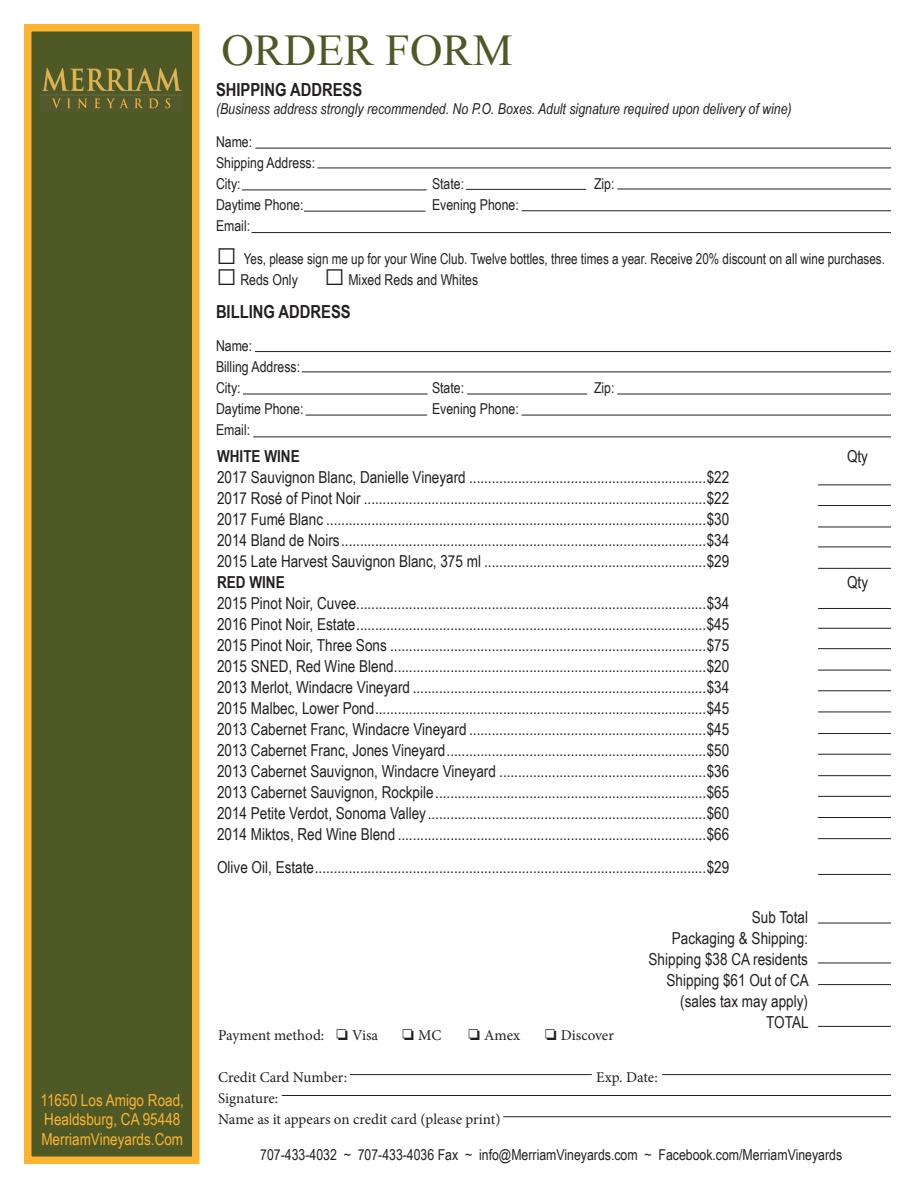
<style>
.page{position:relative;width:918px;height:1188px;background:#fff}
.page>*{position:absolute;margin:0;border:0;box-sizing:border-box;transform-origin:0 0}
.t1{font:45px "Mongolian Baiti";color:#4e5926}
.t2{font:700 18px "Arial Narrow";color:#231f20}
.t3{font:16.5px "Arial Narrow";color:#231f20}
.t4{font:16.5px/19.8px "Arial Narrow";color:#fcb331}
.t5{font:700 16.5px "Arial Narrow";color:#231f20}
.t6{font:15px "Arial Narrow";color:#231f20}
.t7{font:15px "Minion Pro";letter-spacing:-.005em;color:#231f20}
.t8{font:15px "Arial Narrow";color:#231f20;scale:.95 1}
.t9{font:italic 15px "Arial Narrow";color:#231f20}
.s1{font-family:"Monotype Sorts"}
</style>
<div class="page">
<div style="left:24px;top:24px;width:176px;height:1140px;background:#4e5926;border:8px solid #fcb331"></div>
<img style="left:40px;top:68px;width:143px;height:41px">
<hr style="left:818px;top:484px;width:73px;height:1px;background:#231f20">
<hr style="left:818px;top:505px;width:73px;height:1px;background:#231f20">
<hr style="left:818px;top:527px;width:73px;height:1px;background:#231f20">
<hr style="left:818px;top:608px;width:73px;height:1px;background:#231f20">
<hr style="left:818px;top:648px;width:73px;height:1px;background:#231f20">
<hr style="left:818px;top:670px;width:73px;height:1px;background:#231f20">
<hr style="left:818px;top:690px;width:73px;height:1px;background:#231f20">
<hr style="left:818px;top:712px;width:73px;height:1px;background:#231f20">
<hr style="left:818px;top:733px;width:73px;height:1px;background:#231f20">
<hr style="left:818px;top:754px;width:73px;height:1px;background:#231f20">
<hr style="left:818px;top:775px;width:73px;height:1px;background:#231f20">
<hr style="left:818px;top:796px;width:73px;height:1px;background:#231f20">
<hr style="left:818px;top:817px;width:73px;height:1px;background:#231f20">
<hr style="left:818px;top:874px;width:73px;height:1px;background:#231f20">
<hr style="left:467px;top:394px;width:120px;height:1px;background:#231f20">
<hr style="left:243px;top:394px;width:185px;height:1px;background:#231f20">
<hr style="left:617px;top:394px;width:274px;height:1px;background:#231f20">
<hr style="left:306px;top:415px;width:121px;height:1px;background:#231f20">
<hr style="left:522px;top:415px;width:369px;height:1px;background:#231f20">
<hr style="left:253px;top:436px;width:638px;height:1px;background:#231f20">
<hr style="left:302px;top:371px;width:589px;height:1px;background:#231f20">
<hr style="left:255px;top:351px;width:636px;height:1px;background:#231f20">
<hr style="left:466px;top:189px;width:120px;height:1px;background:#231f20">
<hr style="left:242px;top:190px;width:185px;height:1px;background:#231f20">
<hr style="left:617px;top:189px;width:274px;height:1px;background:#231f20">
<hr style="left:304px;top:211px;width:122px;height:1px;background:#231f20">
<hr style="left:522px;top:210px;width:369px;height:1px;background:#231f20">
<hr style="left:255px;top:148px;width:636px;height:1px;background:#231f20">
<hr style="left:318px;top:168px;width:573px;height:1px;background:#231f20">
<hr style="left:252px;top:232px;width:639px;height:1px;background:#231f20">
<hr style="left:818px;top:923px;width:73px;height:1px;background:#231f20">
<hr style="left:818px;top:963px;width:73px;height:1px;background:#231f20">
<hr style="left:818px;top:984px;width:73px;height:1px;background:#231f20">
<hr style="left:818px;top:1026px;width:73px;height:1px;background:#231f20">
<hr style="left:350px;top:1074px;width:242px;height:1px;background:#231f20">
<hr style="left:662px;top:1074px;width:229px;height:1px;background:#231f20">
<hr style="left:282px;top:1095px;width:609px;height:1px;background:#231f20">
<hr style="left:503px;top:1116px;width:388px;height:1px;background:#231f20">
<hr style="left:818px;top:547px;width:73px;height:1px;background:#231f20">
<hr style="left:818px;top:838px;width:73px;height:1px;background:#231f20">
<hr style="left:818px;top:568px;width:73px;height:1px;background:#231f20">
<hr style="left:818px;top:628px;width:73px;height:1px;background:#231f20">
<p class="t4" style="left:41px;top:1089px;width:145px">11650 Los Amigo Road,<br>Healdsburg, CA 95448</p>
<p class="t4" style="left:41px;top:1129px;width:143px">MerriamVineyards.Com</p>
<p class="t1" style="left:221px;top:26px;width:293px">ORDER FORM</p>
<p class="t2" style="left:216px;top:76px;width:148px">SHIPPING ADDRESS</p>
<p class="t9" style="left:216px;top:99px;width:577px">(Business address strongly recommended. No P.O. Boxes. Adult signature required upon delivery of wine)</p>
<p class="t6" style="left:216px;top:131px;width:38px">Name:</p>
<p class="t6" style="left:216px;top:152px;width:101px">Shipping Address:</p>
<p class="t6" style="left:216px;top:173px;width:26px">City:</p>
<p class="t6" style="left:432px;top:173px;width:34px">State:</p>
<p class="t6" style="left:594px;top:173px;width:22px">Zip:</p>
<p class="t6" style="left:216px;top:194px;width:89px">Daytime Phone:</p>
<p class="t6" style="left:432px;top:194px;width:88px">Evening Phone:</p>
<p class="t6" style="left:216px;top:215px;width:36px">Email:</p>
<p class="t8" style="left:244px;top:248px;width:676px">Yes, please sign me up for your Wine Club. Twelve bottles, three times a year. Receive 20% discount on all wine purchases.</p>
<p class="t6" style="left:240px;top:269px;width:59px">Reds Only</p>
<p class="t6" style="left:348px;top:269px;width:131px">Mixed Reds and Whites</p>
<p class="t2" style="left:216px;top:298px;width:136px">BILLING ADDRESS</p>
<p class="t6" style="left:216px;top:335px;width:38px">Name:</p>
<p class="t6" style="left:216px;top:356px;width:86px">Billing Address:</p>
<p class="t6" style="left:216px;top:377px;width:26px">City:</p>
<p class="t6" style="left:432px;top:377px;width:34px">State:</p>
<p class="t6" style="left:594px;top:377px;width:22px">Zip:</p>
<p class="t6" style="left:216px;top:398px;width:89px">Daytime Phone:</p>
<p class="t6" style="left:432px;top:398px;width:88px">Evening Phone:</p>
<p class="t6" style="left:216px;top:419px;width:36px">Email:</p>
<p class="t5" style="left:217px;top:444px;width:84px">WHITE WINE</p>
<p class="t3" style="left:847px;top:444px;width:23px">Qty</p>
<p class="t3" style="left:217px;top:465px;width:514px">2017 Sauvignon Blanc, Danielle Vineyard ...............................................................$22</p>
<p class="t3" style="left:217px;top:486px;width:514px">2017 Rosé of Pinot Noir ...........................................................................................$22</p>
<p class="t3" style="left:217px;top:507px;width:514px">2017 Fumé Blanc .....................................................................................................$30</p>
<p class="t3" style="left:217px;top:528px;width:514px">2014 Bland de Noirs.................................................................................................$34</p>
<p class="t3" style="left:217px;top:549px;width:514px">2015 Late Harvest Sauvignon Blanc, 375 ml ...........................................................$29</p>
<p class="t5" style="left:217px;top:570px;width:69px">RED WINE</p>
<p class="t3" style="left:847px;top:570px;width:23px">Qty</p>
<p class="t3" style="left:217px;top:591px;width:514px">2015 Pinot Noir, Cuvee.............................................................................................$34</p>
<p class="t3" style="left:217px;top:612px;width:514px">2016 Pinot Noir, Estate.............................................................................................$45</p>
<p class="t3" style="left:217px;top:633px;width:514px">2015 Pinot Noir, Three Sons ....................................................................................$75</p>
<p class="t3" style="left:217px;top:654px;width:514px">2015 SNED, Red Wine Blend...................................................................................$20</p>
<p class="t3" style="left:217px;top:675px;width:514px">2013 Merlot, Windacre Vineyard ..............................................................................$34</p>
<p class="t3" style="left:217px;top:696px;width:514px">2015 Malbec, Lower Pond........................................................................................$45</p>
<p class="t3" style="left:217px;top:717px;width:514px">2013 Cabernet Franc, Windacre Vineyard ...............................................................$45</p>
<p class="t3" style="left:217px;top:738px;width:514px">2013 Cabernet Franc, Jones Vineyard.....................................................................$50</p>
<p class="t3" style="left:217px;top:759px;width:514px">2013 Cabernet Sauvignon, Windacre Vineyard .......................................................$36</p>
<p class="t3" style="left:217px;top:780px;width:514px">2013 Cabernet Sauvignon, Rockpile........................................................................$65</p>
<p class="t3" style="left:217px;top:801px;width:514px">2014 Petite Verdot, Sonoma Valley..........................................................................$60</p>
<p class="t3" style="left:217px;top:822px;width:514px">2014 Miktos, Red Wine Blend ..................................................................................$66</p>
<p class="t3" style="left:217px;top:855px;width:514px">Olive Oil, Estate........................................................................................................$29</p>
<p class="t3" style="left:752px;top:905px;width:58px">Sub Total</p>
<p class="t3" style="left:672px;top:926px;width:138px">Packaging &amp; Shipping:</p>
<p class="t3" style="left:649px;top:947px;width:161px">Shipping $38 CA residents</p>
<p class="t3" style="left:667px;top:968px;width:144px">Shipping $61 Out of CA</p>
<p class="t3" style="left:680px;top:989px;width:129px">(sales tax may apply)</p>
<p class="t3" style="left:766px;top:1010px;width:44px">TOTAL</p>
<p class="t7" style="left:218px;top:1025px;width:162px">Payment method: <span class="s1">O</span> Visa</p>
<p class="t7" style="left:403px;top:1025px;width:40px"><span class="s1">O</span> MC</p>
<p class="t7" style="left:469px;top:1025px;width:53px"><span class="s1">O</span> Amex</p>
<p class="t7" style="left:545px;top:1025px;width:70px"><span class="s1">O</span> Discover</p>
<p class="t7" style="left:218px;top:1067px;width:130px">Credit Card Number:</p>
<p class="t7" style="left:596px;top:1067px;width:63px">Exp. Date:</p>
<p class="t7" style="left:218px;top:1088px;width:62px">Signature:</p>
<p class="t7" style="left:218px;top:1109px;width:284px">Name as it appears on credit card (please print)</p>
<p class="t6" style="left:260px;top:1144px;width:583px">707-433-4032 ~ 707-433-4036 Fax ~ info@MerriamVineyards.com ~ Facebook.com/MerriamVineyards</p>
</div>
